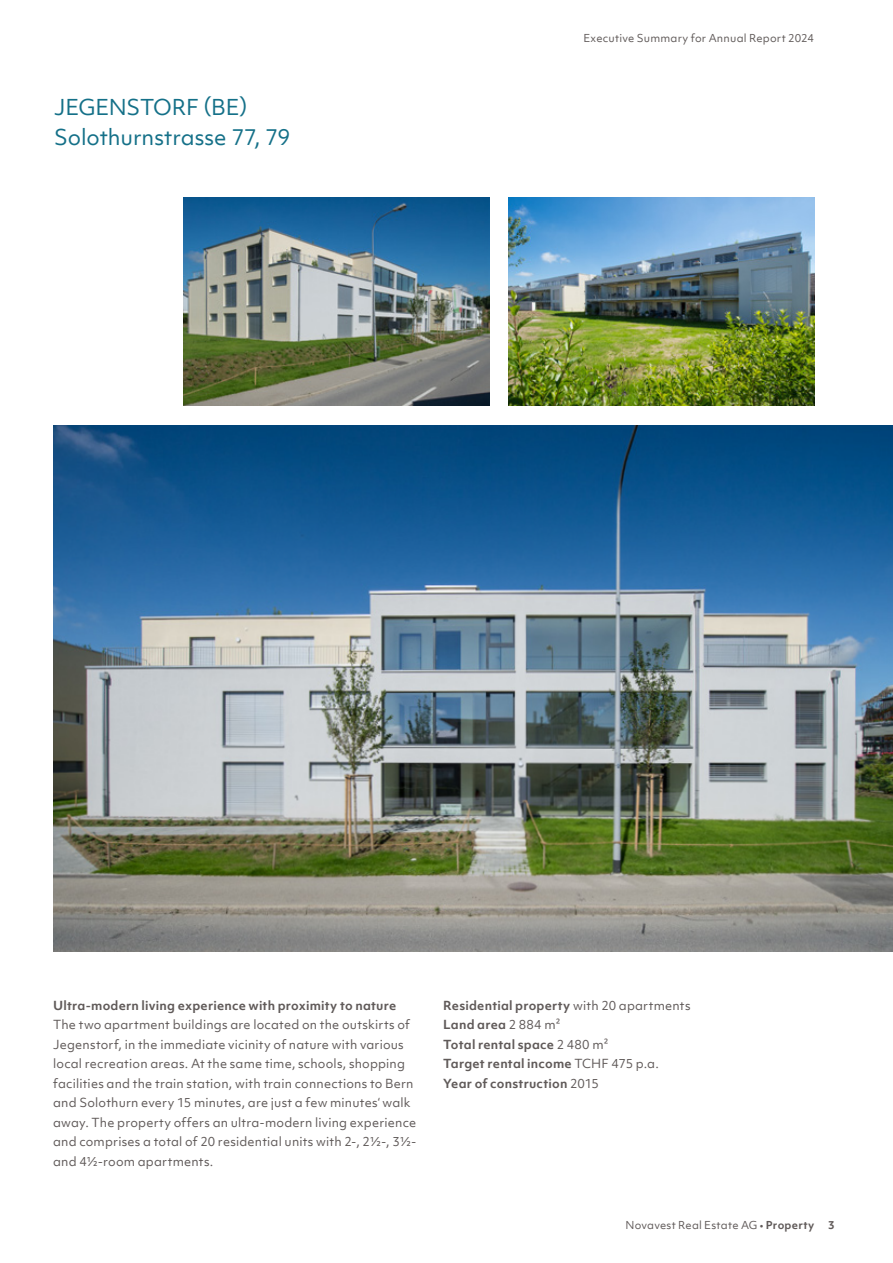
<style>
.page{position:relative;width:893px;height:1263px;background:#fff}
.page>*{position:absolute;margin:0;border:0;box-sizing:border-box;transform-origin:0 0}
.t1{font:21px/30px "Objektiv Mk 1";letter-spacing:-.01em;color:#147088}
.t2{font:12px/19.5px "Objektiv Mk 1";letter-spacing:.015em;color:#605a59}
.t3{font:700 12px/19.5px "Objektiv Mk 1";letter-spacing:.015em;color:#605a59}
.t4{font:10.5px "Objektiv Mk 1";letter-spacing:.02em;color:#605a59}
.t5{font:700 10.5px "Objektiv Mk 1";color:#605a59}
.s1{font-weight:400}
.s2{font-weight:700}
</style>
<div class="page">
<img style="left:53px;top:425px;width:840px;height:526px">
<img style="left:183px;top:197px;width:306px;height:208px">
<img style="left:508px;top:197px;width:306px;height:208px">
<h1 class="t1" style="left:54px;top:92px;width:238px">JEGENSTORF (BE)<br>Solothurnstrasse 77, 79</h1>
<p class="t4" style="left:583px;top:31px;width:232px">Executive Summary for Annual Report 2024</p>
<p class="t3" style="left:53px;top:995px;width:345px">Ultra-modern living experience with proximity to nature</p>
<p class="t2" style="left:53px;top:1015px;width:365px">The two apartment buildings are located on the outskirts of Jegenstorf, in the immediate vicinity of nature with various local recreation areas. At the same time, schools, shopping facilities and the train station, with train connections to Bern and Solothurn every 15 minutes, are just a few minutes‘ walk away. The property offers an ultra-modern living experience and comprises a total of 20 residential units with 2-, 2½-, 3½- and 4½-room apartments.</p>
<p class="t3" style="left:443px;top:995px;width:249px">Residential property <span class="s1">with 20 apartments<br></span>Land area <span class="s1">2 884 m²<br></span>Total rental space <span class="s1">2 480 m²<br></span>Target rental income <span class="s1">TCHF 475 p.a.<br></span>Year of construction <span class="s1">2015</span></p>
<p class="t4" style="left:625px;top:1218px;width:190px">Novavest Real Estate AG • <span class="s2">Property</span></p>
<p class="t5" style="left:828px;top:1217px;width:8px">3</p>
</div>
